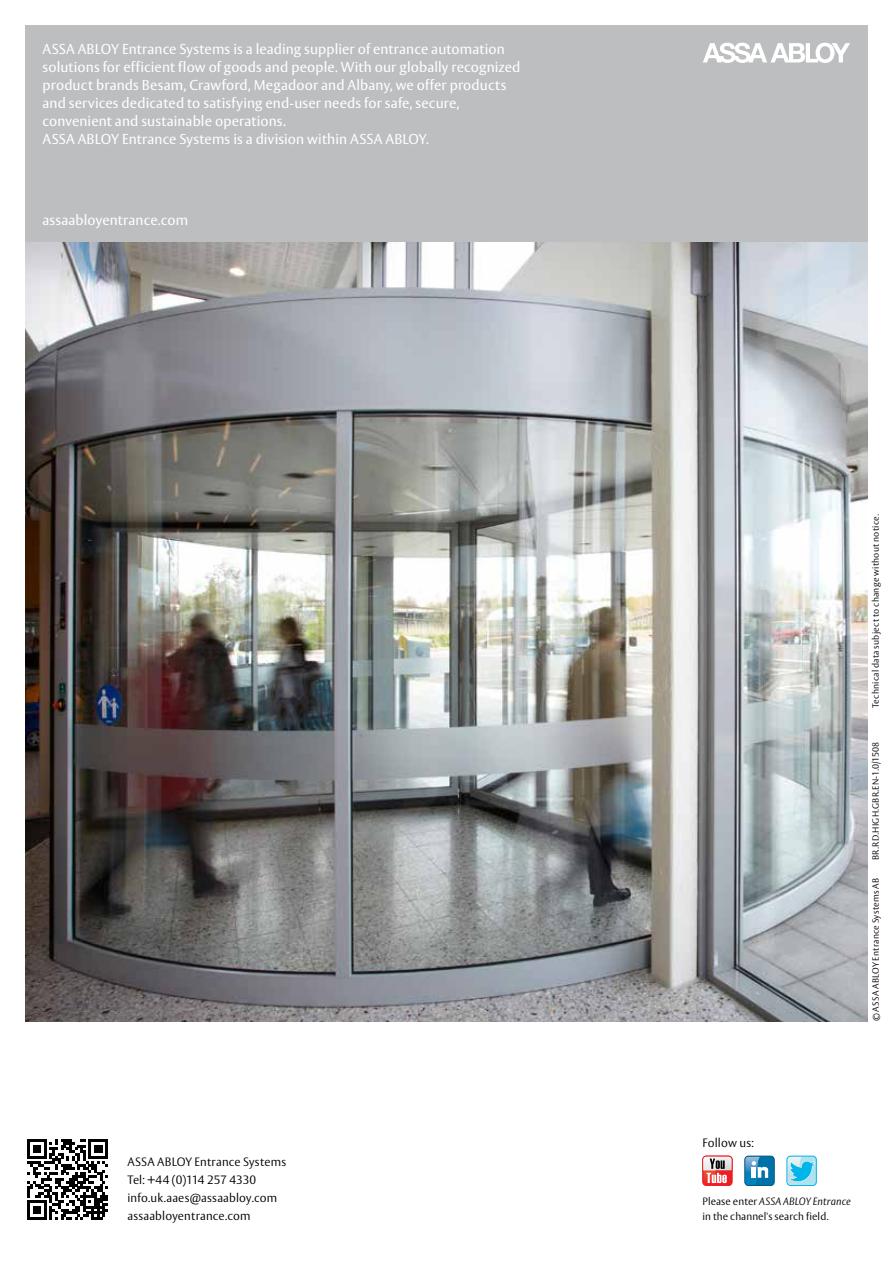
<style>
.page{position:relative;width:893px;height:1263px;background:#fff}
.page>*{position:absolute;margin:0;border:0;box-sizing:border-box;transform-origin:0 0}
.t1{font:14.25px/18px "ASSA Vesta";letter-spacing:.005em;color:#fff}
.t2{font:300 12px/18px "ASSA Vesta";letter-spacing:.015em;color:#000}
.t3{font:300 10.5px/15px "ASSA Vesta";letter-spacing:.01em;color:#000}
.t4{font:300 9px "ASSA Vesta";letter-spacing:.02em;color:#000}
.s1{font-style:italic}
</style>
<div class="page">
<img style="left:25px;top:242px;width:842px;height:779px">
<div style="left:25px;top:26px;width:842px;height:216px;background:#bcbec0"></div>
<svg style="left:703px;top:43px;width:147px;height:20px"></svg>
<div style="left:745px;top:1156px;width:29px;height:29px;background:#0072a9;border-radius:4px"></div>
<div style="left:745px;top:1156px;width:29px;height:30px;border:1px solid #00577c;border-radius:4px"></div>
<svg style="left:746px;top:1157px;width:22px;height:28px"></svg>
<div style="left:787px;top:1156px;width:29px;height:30px;border:1px solid #00b6e8;border-radius:4px"></div>
<svg style="left:788px;top:1157px;width:28px;height:28px"></svg>
<div style="left:702px;top:1156px;width:30px;height:30px;border:1px solid #ed1d24;border-radius:4px"></div>
<svg style="left:702px;top:1156px;width:30px;height:29px"></svg>
<svg style="left:27px;top:1139px;width:81px;height:81px"></svg>
<p class="t1" style="left:43px;top:40px;width:479px">ASSA ABLOY Entrance Systems is a leading supplier of entrance automation solutions for efficient flow of goods and people. With our globally recognized product brands Besam, Crawford, Megadoor and Albany, we offer products and services dedicated to satisfying end-user needs for safe, secure, convenient and sustainable operations.<br>ASSA ABLOY Entrance Systems is a division within ASSA ABLOY.</p>
<p class="t1" style="left:43px;top:211px;width:147px">assaabloyentrance.com</p>
<p class="t2" style="left:127px;top:1154px;width:160px">ASSA ABLOY Entrance Systems<br>Tel: +44 (0)114 257 4330 info.uk.aaes@assaabloy.com assaabloyentrance.com</p>
<p class="t4" style="left:870px;top:708px;width:195px;rotate:-90deg">Technical data subject to change without notice.</p>
<p class="t4" style="left:870px;top:860px;width:120px;rotate:-90deg">BR.RD.HIGH.GBR.EN-1.0/1508</p>
<p class="t4" style="left:870px;top:1021px;width:145px;rotate:-90deg">© ASSA ABLOY Entrance Systems AB</p>
<p class="t2" style="left:702px;top:1134px;width:53px">Follow us:</p>
<p class="t3" style="left:702px;top:1195px;width:150px">Please enter <span class="s1">ASSA ABLOY Entrance </span>in the channel's search field.</p>
</div>
